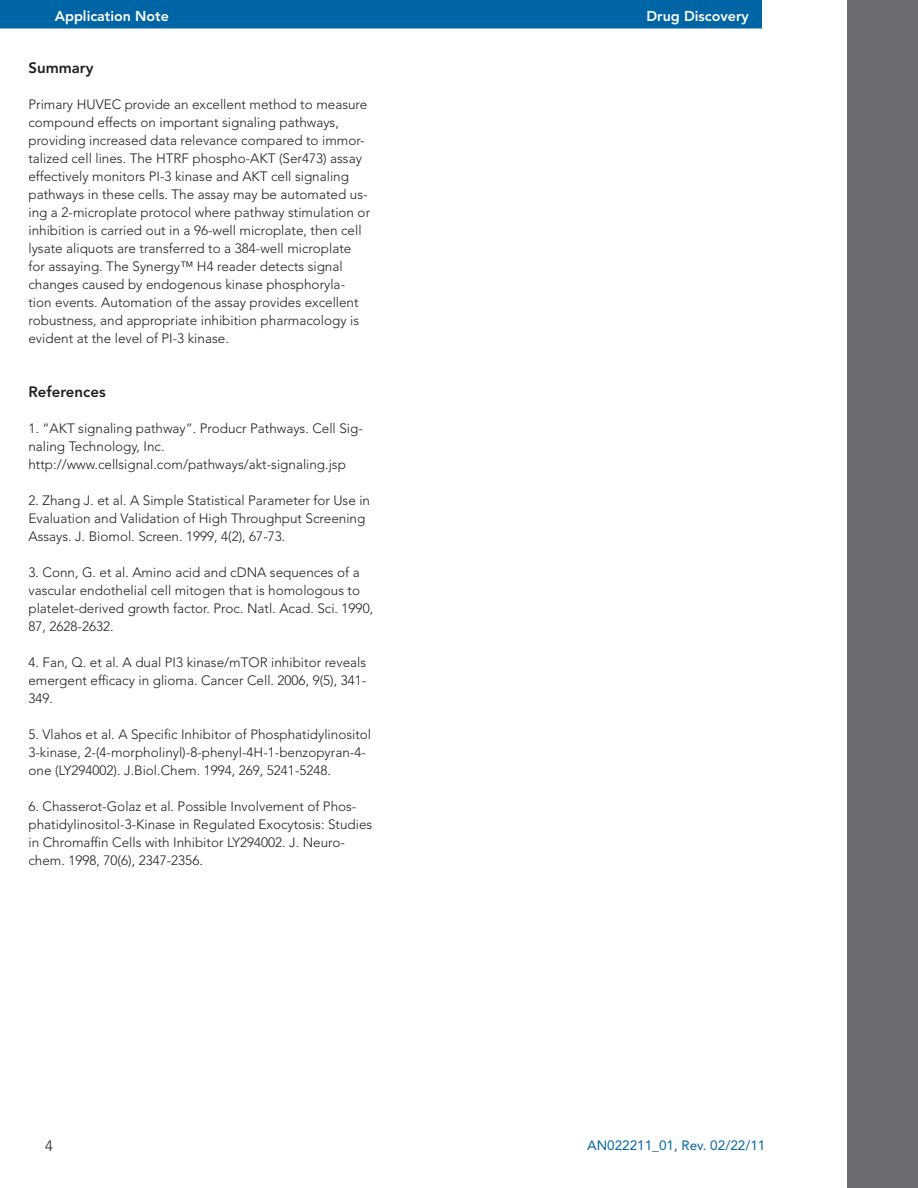
<style>
.page{position:relative;width:918px;height:1188px;background:#fff}
.page>*{position:absolute;margin:0;border:0;box-sizing:border-box;transform-origin:0 0}
.t1{font:800 15px "Avenir LT Std";color:#231f20}
.t2{font:300 15px "Avenir LT Std";color:#231f20}
.t3{font:800 14.25px "Avenir LT Std";color:#fff}
.t4{font:300 13.5px/18px "Avenir LT Std";color:#231f20}
.t5{font:13.5px "Avenir LT Std";color:#0065a4}
</style>
<div class="page">
<div style="left:848px;top:0;width:70px;height:1188px;background:#6c6d70"></div>
<div style="left:0;top:0;width:762px;height:28px;background:#0065a4"></div>
<p class="t3" style="left:55px;top:8px;width:116px">Application Note</p>
<p class="t3" style="left:646px;top:8px;width:104px">Drug Discovery</p>
<p class="t1" style="left:28px;top:59px;width:66px">Summary</p>
<p class="t4" style="left:28px;top:95px;width:343px">Primary HUVEC provide an excellent method to measure compound effects on important signaling pathways, providing increased data relevance compared to immor&shy;talized cell lines. The HTRF phospho-AKT (Ser473) assay effectively monitors PI-3 kinase and AKT cell signaling pathways in these cells. The assay may be automated us&shy;ing a 2-microplate protocol where pathway stimulation or inhibition is carried out in a 96-well microplate, then cell lysate aliquots are transferred to a 384-well microplate for assaying. The Synergy™ H4 reader detects signal changes caused by endogenous kinase phosphoryla&shy;tion events. Automation of the assay provides excellent robustness, and appropriate inhibition pharmacology is evident at the level of PI-3 kinase.</p>
<p class="t1" style="left:28px;top:383px;width:79px">References</p>
<p class="t4" style="left:28px;top:419px;width:336px">1. “AKT signaling pathway”. Producr Pathways. Cell Sig&shy;naling Technology, Inc. http://www.cellsignal.com/pathways/akt-signaling.jsp</p>
<p class="t4" style="left:28px;top:491px;width:343px">2. Zhang J. et al. A Simple Statistical Parameter for Use in<br>Evaluation and Validation of High Throughput Screening<br>Assays. J. Biomol. Screen. 1999, 4(2), 67-73.</p>
<p class="t4" style="left:28px;top:563px;width:346px">3. Conn, G. et al. Amino acid and cDNA sequences of a vascular endothelial cell mitogen that is homologous to platelet-derived growth factor. Proc. Natl. Acad. Sci. 1990, 87, 2628-2632.</p>
<p class="t4" style="left:28px;top:653px;width:339px;text-align:justify">4. Fan, Q. et al. A dual PI3 kinase/mTOR inhibitor reveals emergent efficacy in glioma. Cancer Cell. 2006, 9(5), 341- 349.</p>
<p class="t4" style="left:28px;top:725px;width:344px">5. Vlahos et al. A Specific Inhibitor of Phosphatidylinositol<br>3-kinase, 2-(4-morpholinyl)-8-phenyl-4H-1-benzopyran-4- one (LY294002). J.Biol.Chem. 1994, 269, 5241-5248.</p>
<p class="t4" style="left:28px;top:797px;width:345px">6. Chasserot-Golaz et al. Possible Involvement of Phos&shy;phatidylinositol-3-Kinase in Regulated Exocytosis: Studies in Chromaffin Cells with Inhibitor LY294002. J. Neuro&shy;chem. 1998, 70(6), 2347-2356.</p>
<p class="t2" style="left:45px;top:1137px;width:9px">4</p>
<p class="t5" style="left:587px;top:1138px;width:180px">AN022211_01, Rev. 02/22/11</p>
</div>
